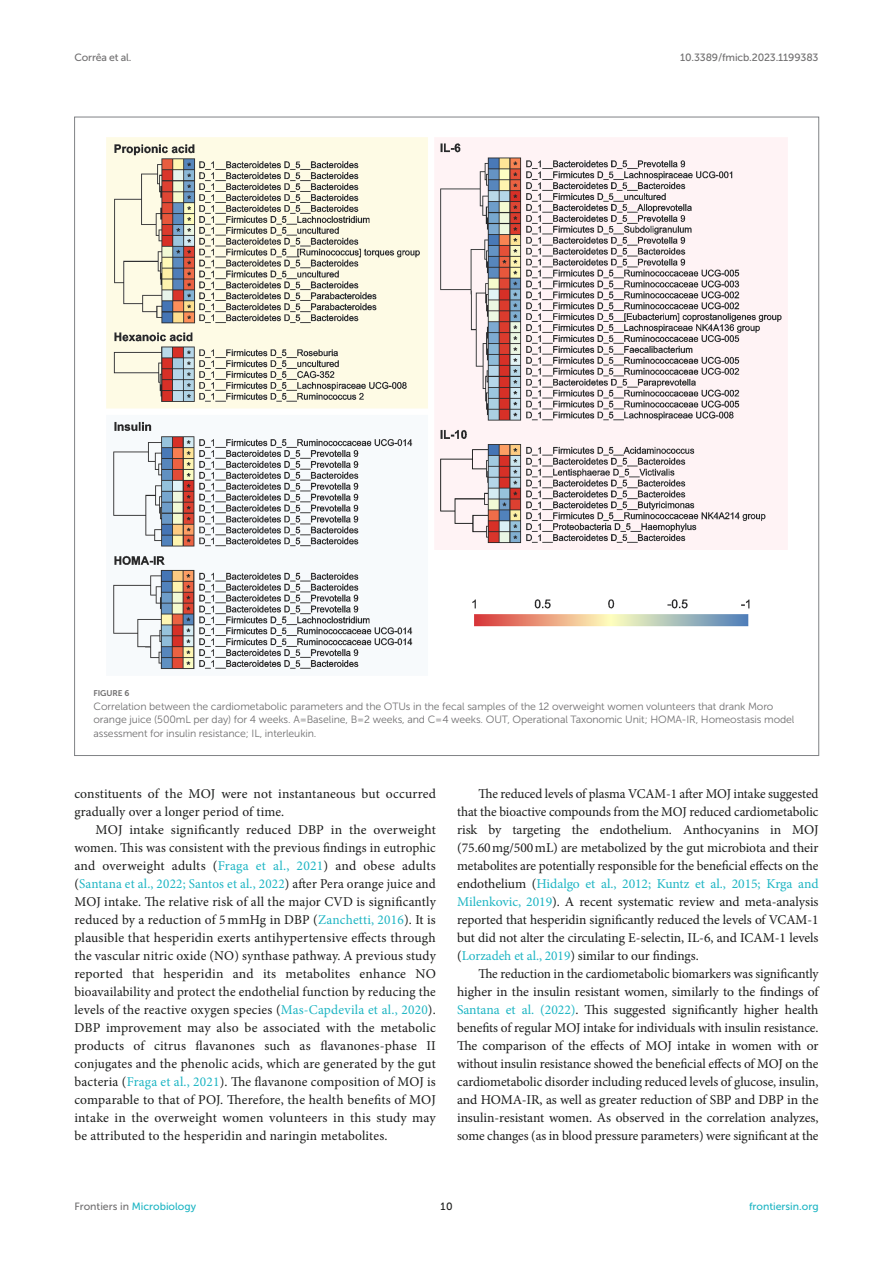
<style>
.page{position:relative;width:893px;height:1263px;background:#fff}
.page>*{position:absolute;margin:0;border:0;box-sizing:border-box;transform-origin:0 0}
.TEXT{font:13.5px/18px "Minion Pro";color:#1b1c1b;text-align:justify}
.FIG_LEG{font:10.5px/13.5px "Museo Sans 300";letter-spacing:-.01em;color:#706f70}
.t1{font:10.5px "Museo Sans 500";color:#1db5c3}
.t2{font:10.5px "Museo Sans 500";letter-spacing:-.015em;color:#706f70}
.t3{font:10.5px "Museo Sans 500";color:#1b1c1b}
.FIG_HD{font:8.25px "Museo Sans 700";letter-spacing:-.01em;color:#706f70}
.s1{color:#1db5c3}
.s2{color:#706f70}
</style>
<div class="page">
<img style="left:106px;top:137px;width:682px;height:533px">
<p class="t2" style="left:74px;top:51px;width:59px">Corrêa et al.</p>
<p class="t2" style="left:680px;top:51px;width:140px">10.3389/fmicb.2023.1199383</p>
<p class="FIG_HD" style="left:94px;top:689px;width:37px">FIGURE 6</p>
<p class="FIG_LEG" style="left:94px;top:699px;width:702px">Correlation between the cardiometabolic parameters and the OTUs in the fecal samples of the 12 overweight women volunteers that drank Moro orange juice (500 mL per day) for 4 weeks. A = Baseline, B = 2 weeks, and C = 4 weeks. OUT, Operational Taxonomic Unit; HOMA-IR, Homeostasis model assessment for insulin resistance; IL, interleukin.</p>
<p class="TEXT" style="left:74px;top:785px;width:363px">constituents of the MOJ were not instantaneous but occurred gradually over a longer period of time.</p>
<p class="TEXT" style="left:74px;top:821px;width:363px;text-indent:21px">MOJ intake significantly reduced DBP in the overweight women. This was consistent with the previous findings in eutrophic and overweight adults (<span class="s1">Fraga et al., 2021</span>) and obese adults (<span class="s1">Santana et al., 2022; Santos et al., 2022</span>) after Pera orange juice and MOJ intake. The relative risk of all the major CVD is significantly reduced by a reduction of 5 mmHg in DBP (<span class="s1">Zanchetti, 2016</span>). It is plausible that hesperidin exerts antihypertensive effects through the vascular nitric oxide (NO) synthase pathway. A previous study reported that hesperidin and its metabolites enhance NO bioavailability and protect the endothelial function by reducing the levels of the reactive oxygen species (<span class="s1">Mas-Capdevila et al., 2020</span>).<br>DBP improvement may also be associated with the metabolic products of citrus flavanones such as flavanones-phase II conjugates and the phenolic acids, which are generated by the gut bacteria (<span class="s1">Fraga et al., 2021</span>). The flavanone composition of MOJ is comparable to that of POJ. Therefore, the health benefits of MOJ intake in the overweight women volunteers in this study may be attributed to the hesperidin and naringin metabolites.</p>
<p class="TEXT" style="left:457px;top:785px;width:363px;text-indent:21px">The reduced levels of plasma VCAM-1 after MOJ intake suggested that the bioactive compounds from the MOJ reduced cardiometabolic risk by targeting the endothelium. Anthocyanins in MOJ (75.60mg/500mL) are metabolized by the gut microbiota and their metabolites are potentially responsible for the beneficial effects on the endothelium (<span class="s1">Hidalgo et al., 2012; Kuntz et al., 2015; Krga and Milenkovic, 2019</span>). A recent systematic review and meta-analysis reported that hesperidin significantly reduced the levels of VCAM-1 but did not alter the circulating E-selectin, IL-6, and ICAM-1 levels (<span class="s1">Lorzadeh et al., 2019</span>) similar to our findings.</p>
<p class="TEXT" style="left:457px;top:965px;width:363px;text-indent:21px">The reduction in the cardiometabolic biomarkers was significantly higher in the insulin resistant women, similarly to the findings of <span class="s1">Santana et al. (2022)</span>. This suggested significantly higher health benefits of regular MOJ intake for individuals with insulin resistance.<br>The comparison of the effects of MOJ intake in women with or without insulin resistance showed the beneficial effects of MOJ on the cardiometabolic disorder including reduced levels of glucose, insulin, and HOMA-IR, as well as greater reduction of SBP and DBP in the insulin-resistant women. As observed in the correlation analyzes, some changes (as in blood pressure parameters) were significant at the</p>
<p class="t1" style="left:74px;top:1200px;width:123px"><span class="s2">Frontiers in</span> Microbiology</p>
<p class="t3" style="left:440px;top:1200px;width:14px">10</p>
<p class="t1" style="left:749px;top:1200px;width:71px">frontiersin.org</p>
</div>
